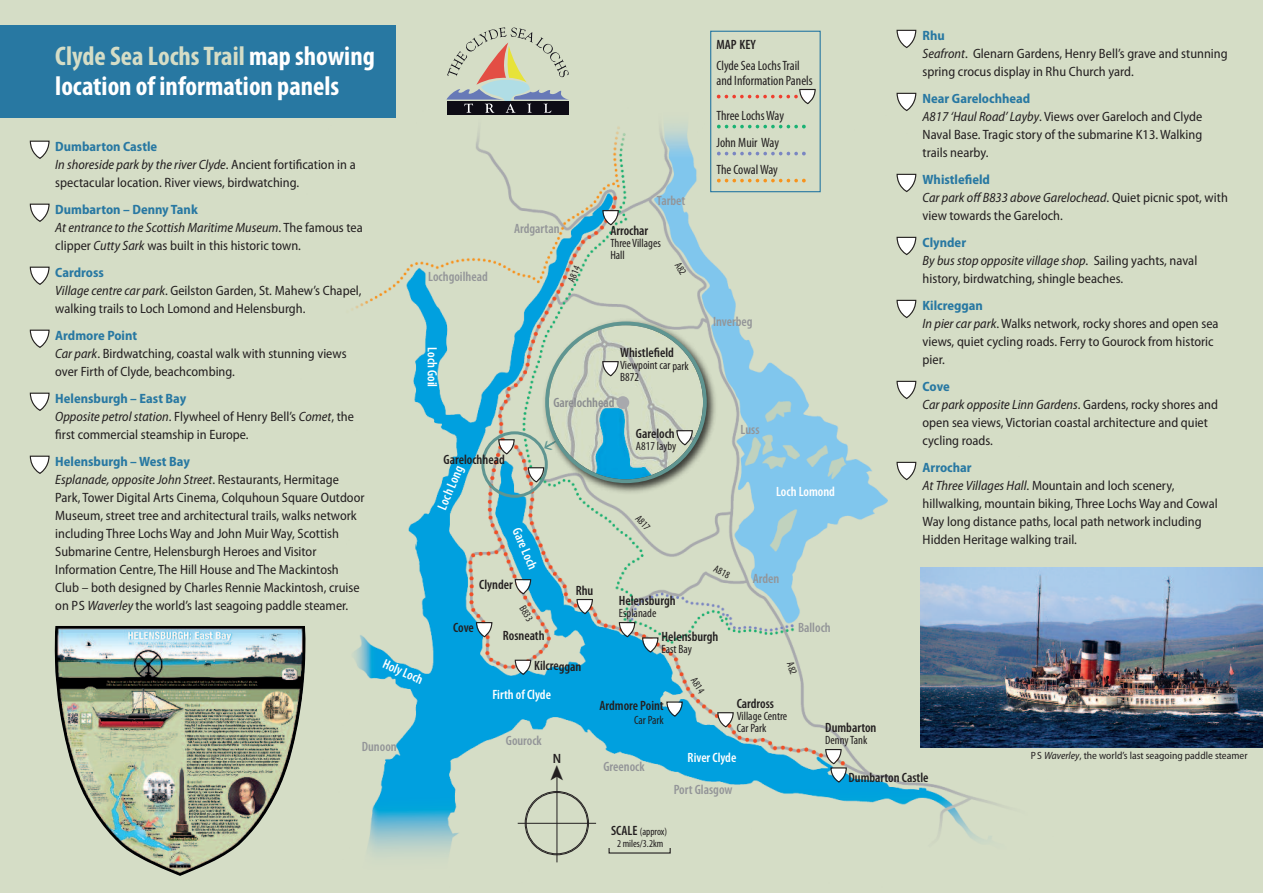
<style>
.page{position:relative;width:1263px;height:893px;background:#d5ddc6}
.page>*{position:absolute;margin:0;border:0;box-sizing:border-box;transform-origin:0 0}
.t1{font:700 condensed 27px/30px "Myriad Pro";color:#fff}
.t2{font:semi-condensed 13.5px/18px "Myriad Pro";color:#231f20}
.t3{font:600 condensed 13.5px "Myriad Pro";color:#231f20}
.t4{font:600 condensed 13.5px "Myriad Pro";color:#939598}
.t5{font:condensed 13.5px/27px "Myriad Pro";color:#231f20}
.t6{font:600 condensed 13.5px "Myriad Pro";color:#fff}
.t7{font:600 condensed 13.5px "Myriad Pro";color:#8a8c8f}
.t8{font:600 semi-condensed 13.5px "Myriad Pro";color:#231f20}
.t9{font:condensed 12px/12px "Myriad Pro";color:#231f20}
.t10{font:semi-condensed 10.5px "Myriad Pro";color:#231f20}
.t11{font:condensed 10.5px/12px "Myriad Pro";color:#231f20;text-align:center}
.s1{color:#d5ddc6}
.s2{font-weight:700;color:#2878a2}
.s3{font-style:italic}
.s4{font-weight:600;font-size:13.5px}
</style>
<div class="page">
<img style="left:351px;top:105px;width:706px;height:758px">
<svg style="left:619px;top:622px;width:16px;height:15px"></svg>
<svg style="left:515px;top:579px;width:16px;height:15px"></svg>
<svg style="left:476px;top:622px;width:16px;height:15px"></svg>
<svg style="left:515px;top:660px;width:16px;height:15px"></svg>
<svg style="left:717px;top:712px;width:17px;height:15px"></svg>
<svg style="left:602px;top:210px;width:17px;height:15px"></svg>
<svg style="left:642px;top:637px;width:16px;height:16px"></svg>
<svg style="left:666px;top:701px;width:17px;height:16px"></svg>
<img style="left:539px;top:316px;width:182px;height:181px">
<svg style="left:825px;top:749px;width:22px;height:34px"></svg>
<svg style="left:576px;top:599px;width:17px;height:15px"></svg>
<img style="left:55px;top:626px;width:251px;height:250px">
<svg style="left:30px;top:141px;width:20px;height:18px"></svg>
<svg style="left:30px;top:204px;width:20px;height:18px"></svg>
<svg style="left:30px;top:267px;width:20px;height:18px"></svg>
<svg style="left:30px;top:330px;width:20px;height:18px"></svg>
<svg style="left:30px;top:393px;width:20px;height:18px"></svg>
<svg style="left:30px;top:456px;width:20px;height:18px"></svg>
<svg style="left:896px;top:30px;width:20px;height:18px"></svg>
<svg style="left:896px;top:93px;width:20px;height:18px"></svg>
<svg style="left:896px;top:174px;width:20px;height:18px"></svg>
<svg style="left:896px;top:237px;width:20px;height:18px"></svg>
<svg style="left:896px;top:300px;width:20px;height:18px"></svg>
<svg style="left:896px;top:381px;width:20px;height:18px"></svg>
<svg style="left:896px;top:462px;width:20px;height:18px"></svg>
<div style="left:0;top:26px;width:395px;height:92px;background:#2878a2"></div>
<div style="left:710px;top:31px;width:111px;height:161px;border:1px solid #2878a2"></div>
<svg style="left:717px;top:125px;width:89px;height:3px"></svg>
<svg style="left:717px;top:152px;width:89px;height:3px"></svg>
<svg style="left:717px;top:179px;width:89px;height:3px"></svg>
<svg style="left:717px;top:89px;width:99px;height:15px"></svg>
<div style="left:605px;top:841px;width:68px;height:6px;background:#d5ddc6"></div>
<div style="left:448px;top:101px;width:121px;height:14px;background:#0e0c15"></div>
<svg style="left:446px;top:27px;width:123px;height:86px"></svg>
<svg style="left:525px;top:791px;width:64px;height:64px"></svg>
<hr style="left:518px;top:823px;width:78px;height:1px;background:#231f20">
<hr style="left:557px;top:772px;width:1px;height:90px;background:#231f20">
<img style="left:921px;top:568px;width:342px;height:180px">
<svg style="left:551px;top:765px;width:12px;height:15px"></svg>
<svg style="left:481px;top:321px;width:226px;height:177px"></svg>
<svg style="left:787px;top:661px;width:10px;height:14px"></svg>
<svg style="left:674px;top:261px;width:13px;height:14px"></svg>
<h1 class="t1" style="left:55px;top:43px;width:321px"><span class="s1">Clyde Sea LochsTrail</span> map showing location of information panels</h1>
<p class="t2" style="left:55px;top:139px;width:302px"><span class="s2">Dumbarton Castle<br></span><span class="s3">In shoreside park by the river Clyde</span>. Ancient fortification in a spectacular location. River views, birdwatching.</p>
<p class="t2" style="left:55px;top:202px;width:309px"><span class="s2">Dumbarton – Denny Tank<br></span><span class="s3">At entrance to the Scottish Maritime Museum</span>. The famous tea clipper <span class="s3">Cutty Sark</span> was built in this historic town.</p>
<p class="t2" style="left:55px;top:265px;width:308px"><span class="s2">Cardross<br></span><span class="s3">Village centre car park</span>. Geilston Garden, St. Mahew’s Chapel, walking trails to Loch Lomond and Helensburgh.</p>
<p class="t2" style="left:55px;top:328px;width:293px"><span class="s2">Ardmore Point<br></span><span class="s3">Car park</span>. Birdwatching, coastal walk with stunning views over Firth of Clyde, beachcombing.</p>
<p class="t2" style="left:55px;top:391px;width:300px"><span class="s2">Helensburgh – East Bay<br></span><span class="s3">Opposite petrol station</span>. Flywheel of Henry Bell’s <span class="s3">Comet</span>, the first commercial steamship in Europe.</p>
<p class="t2" style="left:55px;top:454px;width:311px"><span class="s2">Helensburgh – West Bay<br></span><span class="s3">Esplanade, opposite John Street</span>. Restaurants, Hermitage Park, Tower Digital Arts Cinema, Colquhoun Square Outdoor Museum, street tree and architectural trails, walks network including Three Lochs Way and John Muir Way, Scottish Submarine Centre, Helensburgh Heroes and Visitor Information Centre, The Hill House and The Mackintosh Club – both designed by Charles Rennie Mackintosh, cruise on PS <span class="s3">Waverley</span> the world’s last seagoing paddle steamer.</p>
<p class="t4" style="left:428px;top:271px;width:61px">Lochgoilhead</p>
<p class="t4" style="left:514px;top:224px;width:47px">Ardgartan</p>
<p class="t11" style="left:566px;top:280px;width:18px;rotate:-68deg">A814</p>
<p class="t4" style="left:657px;top:196px;width:30px">Tarbet</p>
<p class="t3" style="left:610px;top:226px;width:39px">Arrochar</p>
<p class="t9" style="left:610px;top:238px;width:52px">Three Villages<br>Hall</p>
<p class="t6" style="left:437px;top:347px;width:41px;rotate:90deg">Loch Goil</p>
<p class="t3" style="left:444px;top:455px;width:63px">Garelochhead</p>
<p class="t6" style="left:437px;top:507px;width:48px;rotate:-67deg">Loch Long</p>
<p class="t3" style="left:620px;top:348px;width:55px">Whistlefield</p>
<p class="t9" style="left:620px;top:360px;width:70px">Viewpoint car park<br>B872</p>
<p class="t7" style="left:553px;top:398px;width:63px">Garelochhead</p>
<p class="t3" style="left:636px;top:429px;width:40px">Gareloch</p>
<p class="t9" style="left:636px;top:441px;width:42px">A817 layby</p>
<p class="t3" style="left:716px;top:40px;width:41px">MAP KEY</p>
<p class="t5" style="left:716px;top:59px;width:98px;line-height:15px">Clyde Sea LochsTrail and Information Panels</p>
<p class="t5" style="left:716px;top:103px;width:69px">Three LochsWay<br>John Muir Way<br>The CowalWay</p>
<p class="t4" style="left:713px;top:317px;width:41px">Inverbeg</p>
<p class="t4" style="left:741px;top:424px;width:20px">Luss</p>
<p class="t6" style="left:776px;top:486px;width:60px">Loch Lomond</p>
<p class="t6" style="left:521px;top:527px;width:45px;rotate:67deg">Gare Loch</p>
<p class="t3" style="left:479px;top:580px;width:35px">Clynder</p>
<p class="t3" style="left:453px;top:623px;width:22px">Cove</p>
<p class="t11" style="left:527px;top:604px;width:18px;rotate:59deg">B833</p>
<p class="t3" style="left:503px;top:631px;width:43px">Rosneath</p>
<p class="t3" style="left:576px;top:586px;width:19px">Rhu</p>
<p class="t11" style="left:641px;top:513px;width:18px;rotate:49deg">A817</p>
<p class="t11" style="left:717px;top:563px;width:18px;rotate:27deg">A818</p>
<p class="t3" style="left:619px;top:595px;width:58px">Helensburgh</p>
<p class="t9" style="left:619px;top:608px;width:39px">Esplanade</p>
<p class="t3" style="left:662px;top:632px;width:58px">Helensburgh</p>
<p class="t9" style="left:662px;top:644px;width:32px">East Bay</p>
<p class="t4" style="left:753px;top:574px;width:28px">Arden</p>
<p class="t4" style="left:798px;top:623px;width:34px">Balloch</p>
<p class="t2" style="left:922px;top:27px;width:307px"><span class="s2">Rhu<br></span><span class="s3">Seafront</span>. Glenarn Gardens, Henry Bell’s grave and stunning spring crocus display in Rhu Church yard.</p>
<p class="t2" style="left:922px;top:90px;width:281px"><span class="s2">Near Garelochhead<br></span><span class="s3">A817 ‘Haul Road’ Layby</span>. Views over Gareloch and Clyde Naval Base. Tragic story of the submarine K13. Walking trails nearby.</p>
<p class="t2" style="left:922px;top:171px;width:307px"><span class="s2">Whistlefield<br></span><span class="s3">Car park offB833 above Garelochead</span>. Quiet picnic spot, with view towards the Gareloch.</p>
<p class="t2" style="left:922px;top:234px;width:276px"><span class="s2">Clynder<br></span><span class="s3">By bus stop opposite village shop</span>. Sailing yachts, naval history, birdwatching, shingle beaches.</p>
<p class="t2" style="left:922px;top:297px;width:298px"><span class="s2">Kilcreggan<br></span><span class="s3">In pier car park</span>. Walks network, rocky shores and open sea views, quiet cycling roads. Ferry to Gourock from historic pier.</p>
<p class="t2" style="left:922px;top:378px;width:297px"><span class="s2">Cove<br></span><span class="s3">Car park opposite Linn Gardens</span>. Gardens, rocky shores and open sea views, Victorian coastal architecture and quiet cycling roads.</p>
<p class="t2" style="left:922px;top:459px;width:297px"><span class="s2">Arrochar<br></span><span class="s3">At Three Villages Hall</span>. Mountain and loch scenery, hillwalking, mountain biking, Three Lochs Way and Cowal Way long distance paths, local path network including Hidden Heritage walking trail.</p>
<p class="t6" style="left:385px;top:659px;width:44px;rotate:24deg">Holy Loch</p>
<p class="t4" style="left:362px;top:742px;width:37px">Dunoon</p>
<p class="t3" style="left:534px;top:661px;width:49px">Kilcreggan</p>
<p class="t6" style="left:492px;top:690px;width:60px">Firth of Clyde</p>
<p class="t4" style="left:506px;top:736px;width:38px">Gourock</p>
<p class="t8" style="left:553px;top:754px;width:10px">N</p>
<p class="t3" style="left:600px;top:701px;width:66px">Ardmore Point</p>
<p class="t9" style="left:634px;top:715px;width:31px">Car Park</p>
<p class="t4" style="left:603px;top:762px;width:43px">Greenock</p>
<p class="t11" style="left:698px;top:675px;width:18px;rotate:58deg">A814</p>
<p class="t3" style="left:737px;top:699px;width:39px">Cardross</p>
<p class="t9" style="left:737px;top:711px;width:52px">Village Centre<br>Car Park</p>
<p class="t3" style="left:825px;top:723px;width:53px">Dumbarton</p>
<p class="t9" style="left:825px;top:735px;width:44px">DennyTank</p>
<p class="t6" style="left:688px;top:753px;width:50px">River Clyde</p>
<p class="t4" style="left:674px;top:785px;width:60px">Port Glasgow</p>
<p class="t3" style="left:848px;top:773px;width:82px">Dumbarton Castle</p>
<p class="t11" style="left:611px;top:826px;width:58px"><span class="s4">SCALE</span> (approx)<br>2 miles/3.2km</p>
<p class="t10" style="left:1031px;top:752px;width:218px">PS <span class="s3">Waverley</span>, the world’s last seagoing paddle steamer</p>
</div>
